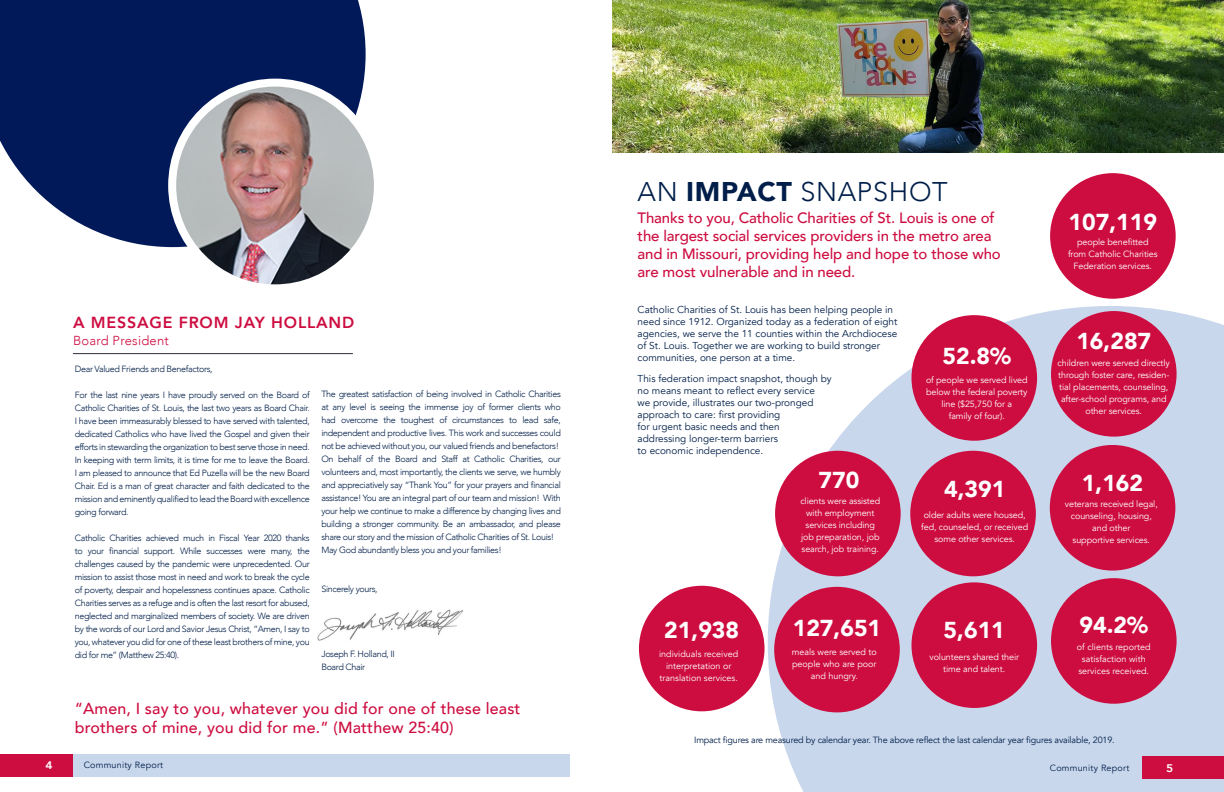
<style>
.page{position:relative;width:1224px;height:792px;background:#fff}
.page>*{position:absolute;margin:0;border:0;box-sizing:border-box;transform-origin:0 0}
.t1{font:300 27px "Avenir";letter-spacing:.025em;color:#001e49}
.t2{font:900 23px "Avenir";color:#fff}
.t3{font:500 16px/19.2px "Avenir";letter-spacing:.01em;color:#cd0d40}
.t4{font:800 16px "Avenir";letter-spacing:.05em;color:#cd0d40}
.t5{font:500 15px/18px "Avenir";letter-spacing:-.01em;color:#cd0d40}
.t6{font:300 13px "Avenir";letter-spacing:.02em;color:#cd0d40}
.t7{font:800 11px "Avenir";color:#fff;scale:1.1 1}
.t8{font:10px/12px "Avenir";color:#001e49}
.t9{font:300 9px/13px "Avenir";letter-spacing:-.04em;color:#001e49;text-align:justify}
.t10{font:9px/12px "Avenir";letter-spacing:-.01em;color:#fff;text-align:center}
.t11{font:9px "Avenir";letter-spacing:-.02em;color:#001e49}
.t12{font:9px "Avenir";letter-spacing:.025em;color:#001e49}
.s1{font-weight:900}
</style>
<div class="page">
<svg style="left:0;top:0;width:366px;height:247px;background:#182e67"></svg>
<img style="left:172px;top:86px;width:201px;height:197px">
<div style="left:168px;top:79px;width:214px;height:213px;border:8px solid #fff;border-radius:50%"></div>
<img style="left:317px;top:609px;width:146px;height:32px">
<hr style="left:73px;top:353px;width:280px;height:1px;background:#2b3038">
<svg style="left:768px;top:306px;width:456px;height:486px;fill:#c8d7ec"></svg>
<div style="left:640px;top:587px;width:123px;height:123px;background:#cd0d40;border-radius:50%"></div>
<div style="left:639px;top:586px;width:126px;height:125px;border:3px solid #cd0d40;border-radius:50%"></div>
<div style="left:913px;top:584px;width:123px;height:122px;background:#cd0d40;border-radius:50%"></div>
<div style="left:911px;top:582px;width:126px;height:126px;border:3px solid #cd0d40;border-radius:50%"></div>
<div style="left:1053px;top:580px;width:122px;height:122px;background:#cd0d40;border-radius:50%"></div>
<div style="left:1051px;top:578px;width:126px;height:126px;border:3px solid #cd0d40;border-radius:50%"></div>
<div style="left:1053px;top:313px;width:122px;height:122px;background:#cd0d40;border-radius:50%"></div>
<div style="left:1051px;top:311px;width:126px;height:126px;border:3px solid #cd0d40;border-radius:50%"></div>
<div style="left:776px;top:588px;width:122px;height:123px;background:#cd0d40;border-radius:50%"></div>
<div style="left:774px;top:587px;width:126px;height:125px;border:3px solid #cd0d40;border-radius:50%"></div>
<div style="left:1052px;top:175px;width:122px;height:122px;background:#cd0d40;border-radius:50%"></div>
<div style="left:1050px;top:173px;width:126px;height:126px;border:3px solid #cd0d40;border-radius:50%"></div>
<div style="left:777px;top:452px;width:122px;height:123px;background:#cd0d40;border-radius:50%"></div>
<div style="left:775px;top:451px;width:126px;height:125px;border:3px solid #cd0d40;border-radius:50%"></div>
<div style="left:913px;top:317px;width:123px;height:122px;background:#cd0d40;border-radius:50%"></div>
<div style="left:911px;top:315px;width:126px;height:126px;border:3px solid #cd0d40;border-radius:50%"></div>
<div style="left:1051px;top:446px;width:123px;height:123px;background:#cd0d40;border-radius:50%"></div>
<div style="left:1050px;top:445px;width:125px;height:126px;border:3px solid #cd0d40;border-radius:50%"></div>
<div style="left:912px;top:452px;width:122px;height:123px;background:#cd0d40;border-radius:50%"></div>
<div style="left:910px;top:451px;width:126px;height:125px;border:3px solid #cd0d40;border-radius:50%"></div>
<img style="left:612px;top:0;width:612px;height:153px">
<div style="left:0;top:754px;width:73px;height:23px;background:#cd0d40"></div>
<div style="left:73px;top:754px;width:496px;height:23px;background:#c8d7ec"></div>
<div style="left:1142px;top:756px;width:82px;height:23px;background:#cd0d40"></div>
<div style="left:830px;top:780px;width:312px;height:12px;background:#c8d7ec"></div>
<p class="t4" style="left:73px;top:310px;width:283px">A MESSAGE FROM JAY HOLLAND</p>
<p class="t6" style="left:73px;top:333px;width:97px">Board President</p>
<p class="t9" style="left:75px;top:363px;width:139px">Dear Valued Friends and Benefactors,</p>
<p class="t9" style="left:75px;top:389px;width:236px">For the last nine years I have proudly served on the Board of Catholic Charities of St. Louis, the last two years as Board Chair.<br>I have been immeasurably blessed to have served with talented, dedicated Catholics who have lived the Gospel and given their efforts in stewarding the organization to best serve those in need.<br>In keeping with term limits, it is time for me to leave the Board.<br>I am pleased to announce that Ed Puzella will be the new Board Chair. Ed is a man of great character and faith dedicated to the mission and eminently qualified to lead the Board with excellence going forward.</p>
<p class="t9" style="left:75px;top:532px;width:236px">Catholic Charities achieved much in Fiscal Year 2020 thanks to your financial support. While successes were many, the challenges caused by the pandemic were unprecedented. Our mission to assist those most in need and work to break the cycle of poverty, despair and hopelessness continues apace. Catholic Charities serves as a refuge and is often the last resort for abused, neglected and marginalized members of society. We are driven by the words of our Lord and Savior Jesus Christ, “Amen, I say to you, whatever you did for one of these least brothers of mine, you did for me” (Matthew 25:40).</p>
<p class="t9" style="left:321px;top:387px;width:241px">The greatest satisfaction of being involved in Catholic Charities at any level is seeing the immense joy of former clients who had overcome the toughest of circumstances to lead safe, independent and productive lives. This work and successes could not be achieved without you, our valued friends and benefactors!</p>
<p class="t9" style="left:321px;top:452px;width:241px">On behalf of the Board and Staff at Catholic Charities, our volunteers and, most importantly, the clients we serve, we humbly and appreciatively say “Thank You” for your prayers and financial assistance! You are an integral part of our team and mission! With your help we continue to make a difference by changing lives and building a stronger community. Be an ambassador, and please share our story and the mission of Catholic Charities of St. Louis!</p>
<p class="t9" style="left:321px;top:543px;width:182px">May God abundantly bless you and your families!</p>
<p class="t9" style="left:321px;top:582px;width:58px">Sincerely yours,</p>
<p class="t9" style="left:321px;top:647px;width:75px">Joseph F. Holland, II</p>
<p class="t9" style="left:321px;top:660px;width:45px">Board Chair</p>
<p class="t3" style="left:75px;top:698px;width:447px">“Amen, I say to you, whatever you did for one of these least brothers of mine, you did for me.” (Matthew 25:40)</p>
<p class="t1" style="left:638px;top:175px;width:312px">AN <span class="s1">IMPACT</span> SNAPSHOT</p>
<p class="t5" style="left:638px;top:208px;width:365px">Thanks to you, Catholic Charities of St. Louis is one of the largest social services providers in the metro area and in Missouri, providing help and hope to those who are most vulnerable and in need.</p>
<p class="t8" style="left:638px;top:304px;width:261px">Catholic Charities of St. Louis has been helping people in need since 1912. Organized today as a federation of eight agencies, we serve the 11 counties within the Archdiocese of St. Louis. Together we are working to build stronger communities, one person at a time.</p>
<p class="t8" style="left:638px;top:373px;width:196px">This federation impact snapshot, though by no means meant to reflect every service<br>we provide, illustrates our two-pronged approach to care: fi rst providing<br>for urgent basic needs and then<br>addressing longer-term barriers<br>to economic independence.</p>
<p class="t2" style="left:819px;top:460px;width:42px">770</p>
<p class="t10" style="left:800px;top:495px;width:81px">clients were assisted with employment services including job preparation, job search, job training.</p>
<p class="t2" style="left:943px;top:336px;width:70px">52.8%</p>
<p class="t10" style="left:926px;top:374px;width:103px;text-align:left">of people we served lived below the federal poverty</p>
<p class="t10" style="left:941px;top:398px;width:72px">line ($25,750 for a</p>
<p class="t10" style="left:949px;top:410px;width:58px">family of four).</p>
<p class="t2" style="left:944px;top:469px;width:63px">4,391</p>
<p class="t10" style="left:921px;top:509px;width:109px">older adults were housed, fed, counseled, or received some other services.</p>
<p class="t2" style="left:664px;top:611px;width:76px">21,938</p>
<p class="t2" style="left:793px;top:608px;width:90px">127,651</p>
<p class="t2" style="left:944px;top:611px;width:63px">5,611</p>
<p class="t10" style="left:659px;top:648px;width:81px">individuals received</p>
<p class="t10" style="left:666px;top:660px;width:67px">interpretation or</p>
<p class="t10" style="left:660px;top:672px;width:80px">translation services.</p>
<p class="t10" style="left:792px;top:646px;width:87px">meals were served to people who are poor and hungry.</p>
<p class="t10" style="left:929px;top:651px;width:91px">volunteers shared their time and talent.</p>
<p class="t2" style="left:1069px;top:202px;width:90px">107,119</p>
<p class="t10" style="left:1068px;top:236px;width:91px">people benefitted from Catholic Charities<br>Federation services.</p>
<p class="t2" style="left:1076px;top:322px;width:76px">16,287</p>
<p class="t10" style="left:1058px;top:357px;width:114px">children were served directly through foster care, residen&shy;tial placements, counseling, after-school programs, and other services.</p>
<p class="t2" style="left:1082px;top:463px;width:63px">1,162</p>
<p class="t10" style="left:1065px;top:498px;width:94px">veterans received legal,</p>
<p class="t10" style="left:1071px;top:510px;width:82px">counseling, housing,</p>
<p class="t10" style="left:1092px;top:522px;width:40px">and other</p>
<p class="t10" style="left:1073px;top:534px;width:79px">supportive services.</p>
<p class="t2" style="left:1080px;top:606px;width:70px">94.2%</p>
<p class="t10" style="left:1077px;top:641px;width:75px">of clients reported</p>
<p class="t10" style="left:1082px;top:653px;width:65px">satisfaction with</p>
<p class="t10" style="left:1078px;top:665px;width:72px">services received.</p>
<p class="t11" style="left:694px;top:735px;width:422px">Impact figures are measured by calendar year. The above reflect the last calendar year figures available, 2019.</p>
<p class="t7" style="left:46px;top:757px;width:8px">4</p>
<p class="t12" style="left:84px;top:760px;width:81px">Community Report</p>
<p class="t12" style="left:1050px;top:762px;width:81px">Community Report</p>
<p class="t7" style="left:1166px;top:759px;width:8px">5</p>
</div>
